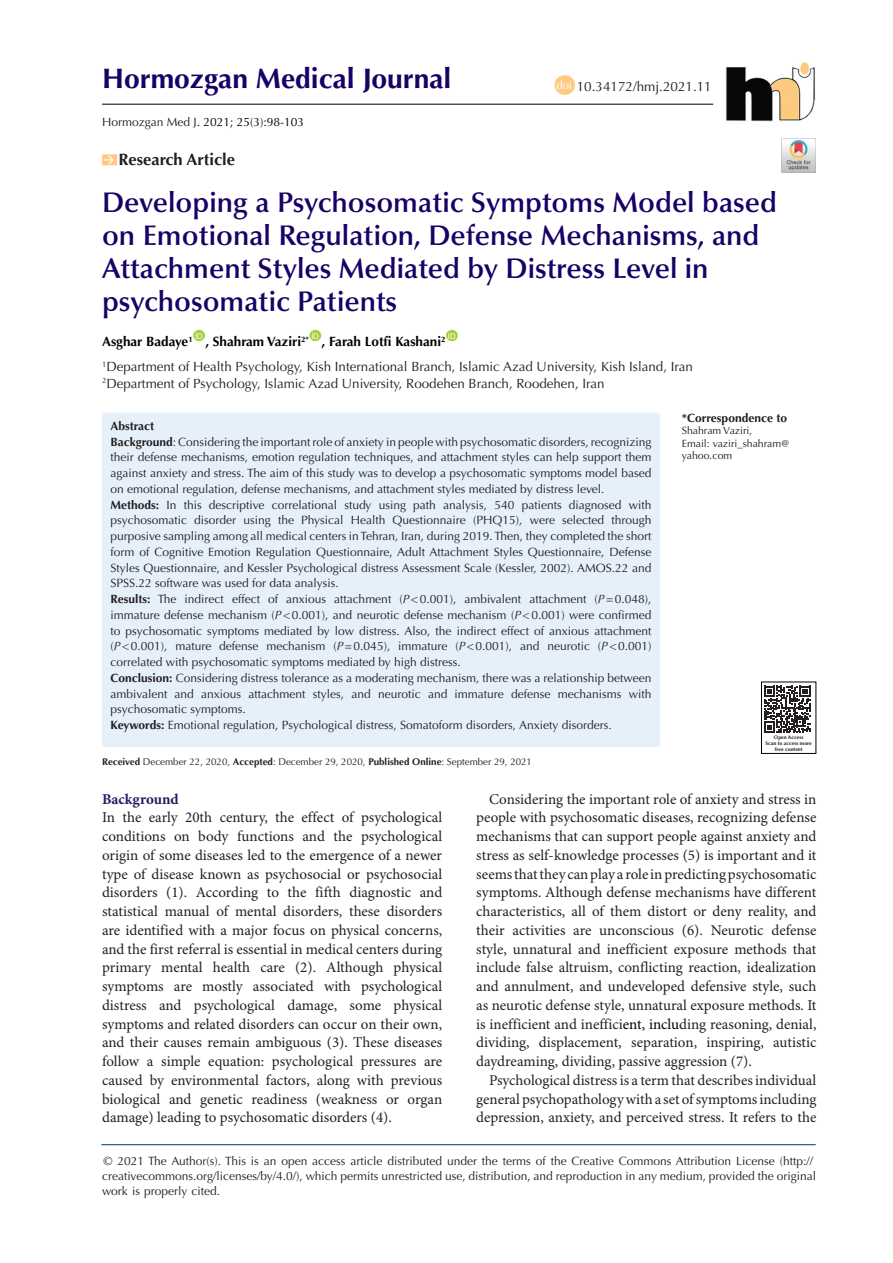
<style>
.page{position:relative;width:893px;height:1263px;background:#fff}
.page>*{position:absolute;margin:0;border:0;box-sizing:border-box;transform-origin:0 0}
.t1{font:600 28.5px/33px "Optima LT Std";color:#190066}
.t2{font:700 28.2px "Optima LT Std";color:#190066}
.t3{font:700 16.5px "Optima LT Std";color:#231f20}
.t4{font:15px/18.8px "Minion Pro";letter-spacing:-.005em;color:#231f20;text-align:justify}
.t5{font:700 15px "Minion Pro";color:#231d60}
.t6{font:700 13.5px "Optima LT Std";color:#000}
.t7{font:13.5px "Optima LT Std";color:#231f20}
.t8{font:13.35px "Optima LT Std";color:#231f20}
.t9{font:12px/15.8px "Optima LT Std";color:#231f20;text-align:justify}
.Pa4{font:12px "Optima LT Std";color:#010202}
.Default{font:700 12px "Optima LT Std";color:#231f20}
.t10{font:11.25px "Optima LT Std";color:#231f20}
.t11{font:11.25px "Optima LT Std";color:#fff}
.t12{font:10.5px/12.6px "Optima LT Std";color:#231f20}
.t13{font:9.75px "Optima LT Std";color:#231f20}
.t14{font:7.8px "Arial";color:#fff}
.t15{font:700 5.25px "Optima LT Std";color:#231f20}
.s1{color:#231f20}
.s2{font-weight:700}
.s3{font-style:italic}
.s4{color:#000}
.s5{font-size:9.6px;color:#fff}
</style>
<div class="page">
<hr style="left:101px;top:1144px;width:715px;height:1px;background:#053278">
<div style="left:193px;top:330px;width:12px;height:11px;background:#a6ce39;border-radius:50%"></div>
<div style="left:309px;top:330px;width:12px;height:11px;background:#a6ce39;border-radius:50%"></div>
<div style="left:446px;top:330px;width:12px;height:11px;background:#a6ce39;border-radius:50%"></div>
<img style="left:782px;top:139px;width:34px;height:34px">
<div style="left:102px;top:412px;width:558px;height:335px;background:#e6f0fa;border-radius:2px"></div>
<svg style="left:764px;top:686px;width:47px;height:47px"></svg>
<hr style="left:102px;top:104px;width:611px;height:1px;background:#000">
<div style="left:102px;top:154px;width:15px;height:11px;background:#feca80"></div>
<svg style="left:104px;top:154px;width:11px;height:12px"></svg>
<div style="left:554px;top:75px;width:21px;height:20px;background:#feca80;border-radius:50%"></div>
<img style="left:726px;top:62px;width:89px;height:60px">
<p class="t2" style="left:102px;top:62px;width:351px">Hormozgan Medical Journal</p>
<p class="Pa4" style="left:102px;top:115px;width:204px"><span class="s1">Hormozgan Med J</span>. 2021; 25(3):98-103</p>
<p class="t3" style="left:118px;top:150px;width:118px">Research Article</p>
<p class="t11" style="left:556px;top:78px;width:17px">doi</p>
<p class="t7" style="left:577px;top:79px;width:137px">10.34172/hmj.2021.11</p>
<p class="t1" style="left:102px;top:186px;width:676px">Developing a Psychosomatic Symptoms Model based on Emotional Regulation, Defense Mechanisms, and Attachment Styles Mediated by Distress Level in psychosomatic Patients</p>
<p class="t6" style="left:102px;top:334px;width:92px">Asghar Badaye<sup>1</sup></p>
<p class="t14" style="left:448px;top:330px;width:9px">ID</p>
<p class="t8" style="left:102px;top:359px;width:592px"><sup>1</sup>Department of Health Psychology, Kish International Branch, Islamic Azad University, Kish Island, Iran</p>
<p class="t8" style="left:102px;top:375px;width:504px"><sup>2</sup>Department of Psychology, Islamic Azad University, Roodehen Branch, Roodehen, Iran</p>
<p class="t14" style="left:195px;top:330px;width:9px">ID</p>
<p class="t14" style="left:311px;top:330px;width:9px">ID</p>
<p class="t6" style="left:322px;top:334px;width:125px">, Farah Lotfi Kashani<sup>2</sup></p>
<p class="t6" style="left:205px;top:334px;width:105px">, Shahram Vaziri<sup>2*</sup></p>
<p class="Default" style="left:111px;top:419px;width:45px">Abstract</p>
<p class="t9" style="left:111px;top:434px;width:542px"><span class="s2">Background</span>: Considering the important role of anxiety in people with psychosomatic disorders, recognizing their defense mechanisms, emotion regulation techniques, and attachment styles can help support them against anxiety and stress. The aim of this study was to develop a psychosomatic symptoms model based on emotional regulation, defense mechanisms, and attachment styles mediated by distress level.</p>
<p class="t9" style="left:111px;top:497px;width:542px"><span class="s2">Methods:</span> In this descriptive correlational study using path analysis, 540 patients diagnosed with psychosomatic disorder using the Physical Health Questionnaire (PHQ15), were selected through purposive sampling among all medical centers in Tehran, Iran, during 2019. Then, they completed the short form of Cognitive Emotion Regulation Questionnaire, Adult Attachment Styles Questionnaire, Defense Styles Questionnaire, and Kessler Psychological distress Assessment Scale (Kessler, 2002). AMOS.22 and SPSS.22 software was used for data analysis.</p>
<p class="t9" style="left:111px;top:591px;width:542px"><span class="s2">Results:</span> The indirect effect of anxious attachment (<span class="s3">P</span>&lt;0.001), ambivalent attachment (<span class="s3">P</span>=0.048), immature defense mechanism (<span class="s3">P</span>&lt;0.001), and neurotic defense mechanism (<span class="s3">P</span>&lt;0.001) were confirmed to psychosomatic symptoms mediated by low distress. Also, the indirect effect of anxious attachment (<span class="s3">P</span>&lt;0.001), mature defense mechanism (<span class="s3">P</span>=0.045), immature (<span class="s3">P</span>&lt;0.001), and neurotic (<span class="s3">P</span>&lt;0.001) correlated with psychosomatic symptoms mediated by high distress.</p>
<p class="t9" style="left:111px;top:670px;width:542px"><span class="s2">Conclusion:</span> Considering distress tolerance as a moderating mechanism, there was a relationship between ambivalent and anxious attachment styles, and neurotic and immature defense mechanisms with psychosomatic symptoms.</p>
<p class="t9" style="left:111px;top:717px;width:503px"><span class="s2">Keywords:</span> Emotional regulation, Psychological distress, Somatoform disorders, Anxiety disorders.</p>
<p class="t13" style="left:102px;top:756px;width:431px"><span class="s2">Received</span> December 22, 2020, <span class="s2">Accepted</span>: December 29, 2020, <span class="s2">Published Online</span>: September 29, 2021</p>
<p class="Default" style="left:682px;top:411px;width:107px">*Correspondence to</p>
<p class="t12" style="left:682px;top:424px;width:72px">Shahram Vaziri,</p>
<p class="t12" style="left:682px;top:437px;width:109px">Email: vaziri_shahram@ yahoo.com</p>
<p class="t15" style="left:774px;top:734px;width:31px">Open Access</p>
<p class="t15" style="left:765px;top:740px;width:48px">Scan to access more</p>
<p class="t15" style="left:775px;top:746px;width:29px">free content</p>
<p class="t5" style="left:102px;top:788px;width:78px">Background</p>
<p class="t4" style="left:102px;top:809px;width:342px">In the early 20th century, the effect of psychological conditions on body functions and the psychological origin of some diseases led to the emergence of a newer type of disease known as psychosocial or psychosocial disorders (1). According to the fifth diagnostic and statistical manual of mental disorders, these disorders are identified with a major focus on physical concerns, and the first referral is essential in medical centers during primary mental health care (2). Although physical symptoms are mostly associated with psychological distress and psychological damage, some physical symptoms and related disorders can occur on their own, and their causes remain ambiguous (3). These diseases follow a simple equation: psychological pressures are caused by environmental factors, along with previous biological and genetic readiness (weakness or organ damage) leading to psychosomatic disorders (4).</p>
<p class="t4" style="left:476px;top:790px;width:342px;text-indent:13px">Considering the important role of anxiety and stress in people with psychosomatic diseases, recognizing defense mechanisms that can support people against anxiety and stress as self-knowledge processes (5) is important and it seems that they can play a role in predicting psychosomatic symptoms. Although defense mechanisms have different characteristics, all of them distort or deny reality, and their activities are unconscious (6). Neurotic defense style, unnatural and inefficient exposure methods that include false altruism, conflicting reaction, idealization and annulment, and undeveloped defensive style, such as neurotic defense style, unnatural exposure methods. It is inefficient and ineffici<span class="s4">ent, inclu</span>ding reasoning, denial, dividing, displacement, separation, inspiring, autistic daydreaming, dividing, passive aggression (7).</p>
<p class="t4" style="left:476px;top:1071px;width:342px;text-indent:13px">Psychological distress is a term that describes individual general psychopathology with a set of symptoms including depression, anxiety, and perceived stress. It refers to the</p>
<p class="t9" style="left:102px;top:1154px;width:716px;line-height:15px;text-align:left">© 2021 The Author(s). This is an open access article distributed under the terms of the Creative Commons Attribution License (http:// creativecommons.org/licenses/by/4.0/), which permits unrestricted use, distribution, and reproduction in any medium, provided the original work is properly cited.</p>
<p class="t10" style="left:717px;top:1166px;width:96px"><span class="s5">http</span> hmj.hums.ac.ir</p>
</div>
